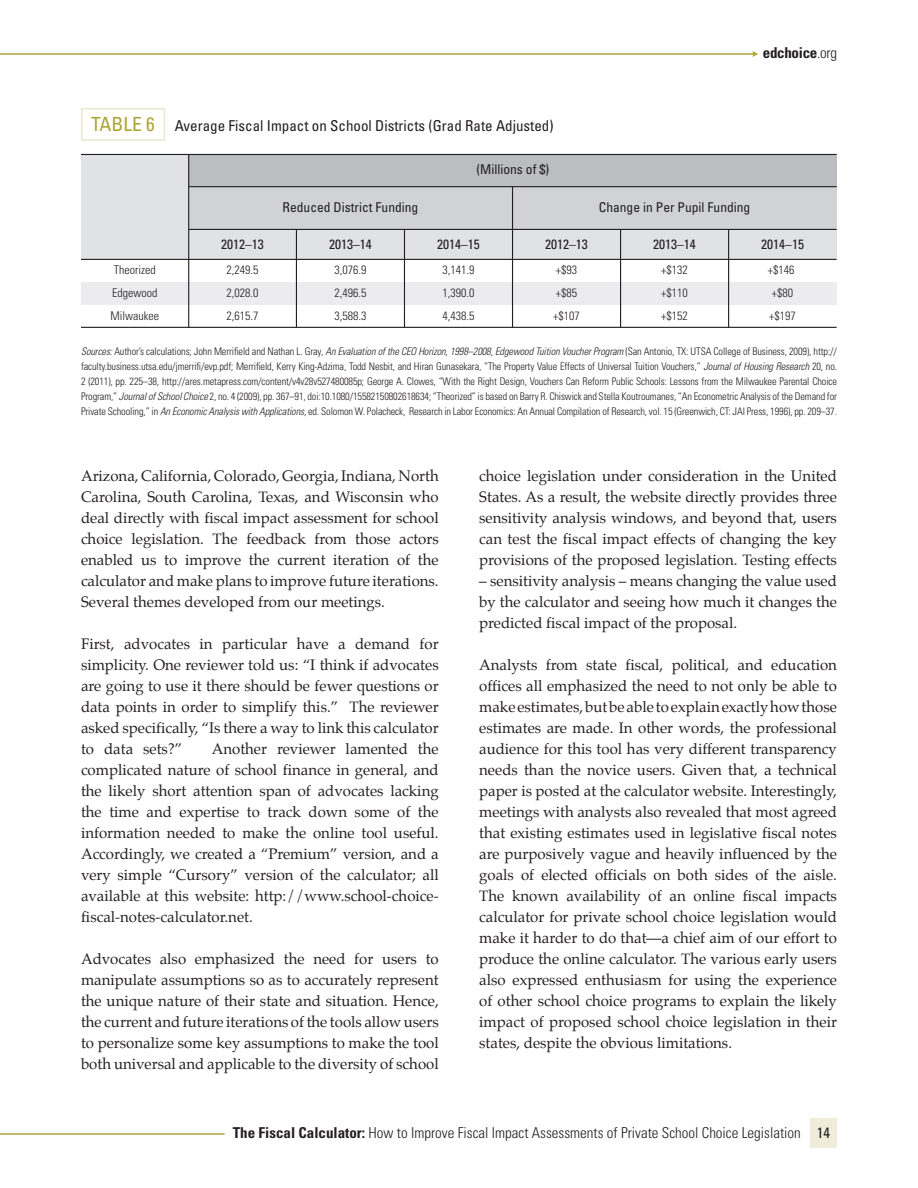
<style>
.page{position:relative;width:918px;height:1188px;background:#fff}
.page>*{position:absolute;margin:0;border:0;box-sizing:border-box;transform-origin:0 0}
.t1{font:15px/21px "Palatino";color:#231f20;text-align:justify}
.t2{font:300 condensed 15px "Univers LT Std";color:#231f20}
.t3{font:condensed 15px "Univers LT Std";color:#231f20}
.t4{font:700 condensed 15px "Univers LT Std";letter-spacing:-.02em;color:#231f20}
.t5{font:condensed 13.5px "Univers LT Std";color:#231f20}
.t6{font:300 condensed 12px/22.6px "Univers LT Std";color:#231f20;text-align:justify}
.t7{font:300 condensed 10.5px/15px "Univers LT Std";letter-spacing:-.01em;color:#231f20;text-align:justify}
.s1{font-weight:300}
.s2{font-size:19.5px;color:#aca535}
.s3{font-style:italic}
.s4{font-weight:700}
.s5{font-weight:400}
</style>
<div class="page">
<div style="left:810px;top:1119px;width:27px;height:29px;background:#efedd9"></div>
<hr style="left:0;top:1133px;width:225px;height:2px;background:#aca535">
<hr style="left:0;top:53px;width:755px;height:2px;background:#aca535">
<svg style="left:752px;top:51px;width:6px;height:6px"></svg>
<div style="left:81px;top:154px;width:756px;height:105px;background:#e1e2e4"></div>
<div style="left:81px;top:282px;width:756px;height:23px;background:#ececee"></div>
<div style="left:189px;top:187px;width:648px;height:42px;background:#d1d2d4"></div>
<div style="left:189px;top:154px;width:648px;height:33px;background:#bcbdc0"></div>
<hr style="left:81px;top:154px;width:756px;height:1px;background:#231f20">
<hr style="left:189px;top:229px;width:648px;height:1px;background:#231f20">
<hr style="left:189px;top:186px;width:648px;height:1px;background:#231f20">
<hr style="left:81px;top:259px;width:756px;height:1px;background:#231f20">
<svg style="left:81px;top:108px;width:84px;height:33px"></svg>
<hr style="left:188px;top:154px;width:1px;height:173px;background:#231f20">
<hr style="left:296px;top:229px;width:1px;height:98px;background:#231f20">
<hr style="left:404px;top:229px;width:1px;height:98px;background:#231f20">
<hr style="left:512px;top:187px;width:1px;height:140px;background:#231f20">
<hr style="left:620px;top:229px;width:1px;height:98px;background:#231f20">
<hr style="left:728px;top:229px;width:1px;height:98px;background:#231f20">
<hr style="left:81px;top:327px;width:756px;height:1px;background:#231f20">
<p class="t4" style="left:763px;top:43px;width:76px">edchoice<span class="s1">.org</span></p>
<p class="t3" style="left:91px;top:116px;width:464px"><span class="s2">TABLE 6</span> Average Fiscal Impact on School Districts (Grad Rate Adjusted)</p>
<p class="t5" style="left:477px;top:161px;width:74px">(Millions of $)</p>
<p class="t5" style="left:283px;top:199px;width:137px">Reduced District Funding</p>
<p class="t5" style="left:599px;top:199px;width:153px">Change in Per Pupil Funding</p>
<p class="t5" style="left:221px;top:235px;width:44px">2012–13</p>
<p class="t5" style="left:329px;top:235px;width:44px">2013–14</p>
<p class="t5" style="left:437px;top:235px;width:44px">2014–15</p>
<p class="t5" style="left:545px;top:235px;width:44px">2012–13</p>
<p class="t5" style="left:653px;top:235px;width:44px">2013–14</p>
<p class="t5" style="left:761px;top:235px;width:44px">2014–15</p>
<p class="t6" style="left:110px;top:259px;width:50px;text-align:left">Theorized<br>Edgewood<br>Milwaukee</p>
<p class="t6" style="left:226px;top:259px;width:33px">2,249.5<br>2,028.0<br>2,615.7</p>
<p class="t6" style="left:334px;top:259px;width:33px">3,076.9<br>2,496.5<br>3,588.3</p>
<p class="t6" style="left:443px;top:259px;width:33px">3,141.9<br>1,390.0<br>4,438.5</p>
<p class="t6" style="left:553px;top:259px;width:28px;text-align:left">+$93 +$85 +$107</p>
<p class="t6" style="left:661px;top:259px;width:28px">+$132 +$110 +$152</p>
<p class="t6" style="left:768px;top:259px;width:29px;text-align:left">+$146 +$80 +$197</p>
<p class="t7" style="left:81px;top:344px;width:758px"><span class="s3">Sources:</span> Author’s calculations; John Merrifield and Nathan L. Gray, <span class="s3">An Evaluation of the CEO Horizon, 1998–2008, Edgewood Tuition Voucher Program</span> (San Antonio, TX: UTSA College of Business, 2009), http:// faculty.business.utsa.edu/jmerrifi/evp.pdf; Merrifield, Kerry King-Adzima, Todd Nesbit, and Hiran Gunasekara, “The Property Value Effects of Universal Tuition Vouchers,” <span class="s3">Journal of Housing Research</span> 20, no.<br>2 (2011), pp. 225–38, http://ares.metapress.com/content/v4v28v527480085p; George A. Clowes, “With the Right Design, Vouchers Can Reform Public Schools: Lessons from the Milwaukee Parental Choice Program,” <span class="s3">Journal of School Choice</span> 2, no. 4 (2009), pp. 367–91, doi:10.1080/15582150802618634; “Theorized” is based on Barry R. Chiswick and Stella Koutroumanes, “An Econometric Analysis of the Demand for Private Schooling,” in <span class="s3">An Economic Analysis with Applications</span>, ed. Solomon W. Polacheck, Research in Labor Economics: An Annual Compilation of Research, vol. 15 (Greenwich, CT: JAI Press, 1996), pp. 209–37.</p>
<p class="t1" style="left:81px;top:465px;width:359px">Arizona, California, Colorado, Georgia, Indiana, North Carolina, South Carolina, Texas, and Wisconsin who deal directly with fiscal impact assessment for school choice legislation. The feedback from those actors enabled us to improve the current iteration of the calculator and make plans to improve future iterations.<br>Several themes developed from our meetings.</p>
<p class="t1" style="left:81px;top:633px;width:359px">First, advocates in particular have a demand for simplicity. One reviewer told us: “I think if advocates are going to use it there should be fewer questions or data points in order to simplify this.” The reviewer asked specifically, “Is there a way to link this calculator to data sets?”</p>
<p class="t1" style="left:81px;top:738px;width:359px;text-indent:131px">Another reviewer lamented the complicated nature of school finance in general, and the likely short attention span of advocates lacking the time and expertise to track down some of the information needed to make the online tool useful.<br>Accordingly, we created a “Premium” version, and a very simple “Cursory” version of the calculator; all available at this website: http://www.school-choice&shy;fiscal-notes-calculator.net.</p>
<p class="t1" style="left:81px;top:948px;width:359px">Advocates also emphasized the need for users to manipulate assumptions so as to accurately represent the unique nature of their state and situation. Hence, the current and future iterations of the tools allow users to personalize some key assumptions to make the tool both universal and applicable to the diversity of school</p>
<p class="t1" style="left:479px;top:465px;width:359px">choice legislation under consideration in the United States. As a result, the website directly provides three sensitivity analysis windows, and beyond that, users can test the fiscal impact effects of changing the key provisions of the proposed legislation. Testing effects</p>
<p class="t1" style="left:479px;top:570px;width:359px">– sensitivity analysis – means changing the value used by the calculator and seeing how much it changes the predicted fiscal impact of the proposal.</p>
<p class="t1" style="left:479px;top:654px;width:359px">Analysts from state fiscal, political, and education offices all emphasized the need to not only be able to make estimates, but be able to explain exactly how those estimates are made. In other words, the professional audience for this tool has very different transparency needs than the novice users. Given that, a technical paper is posted at the calculator website. Interestingly, meetings with analysts also revealed that most agreed that existing estimates used in legislative fiscal notes are purposively vague and heavily influenced by the goals of elected officials on both sides of the aisle.<br>The known availability of an online fiscal impacts calculator for private school choice legislation would make it harder to do that—a chief aim of our effort to produce the online calculator. The various early users also expressed enthusiasm for using the experience of other school choice programs to explain the likely impact of proposed school choice legislation in their states, despite the obvious limitations.</p>
<p class="t2" style="left:233px;top:1124px;width:599px"><span class="s4">The Fiscal Calculator:</span> How to Improve Fiscal Impact Assessments of Private School Choice Legislation <span class="s5">14</span></p>
</div>
